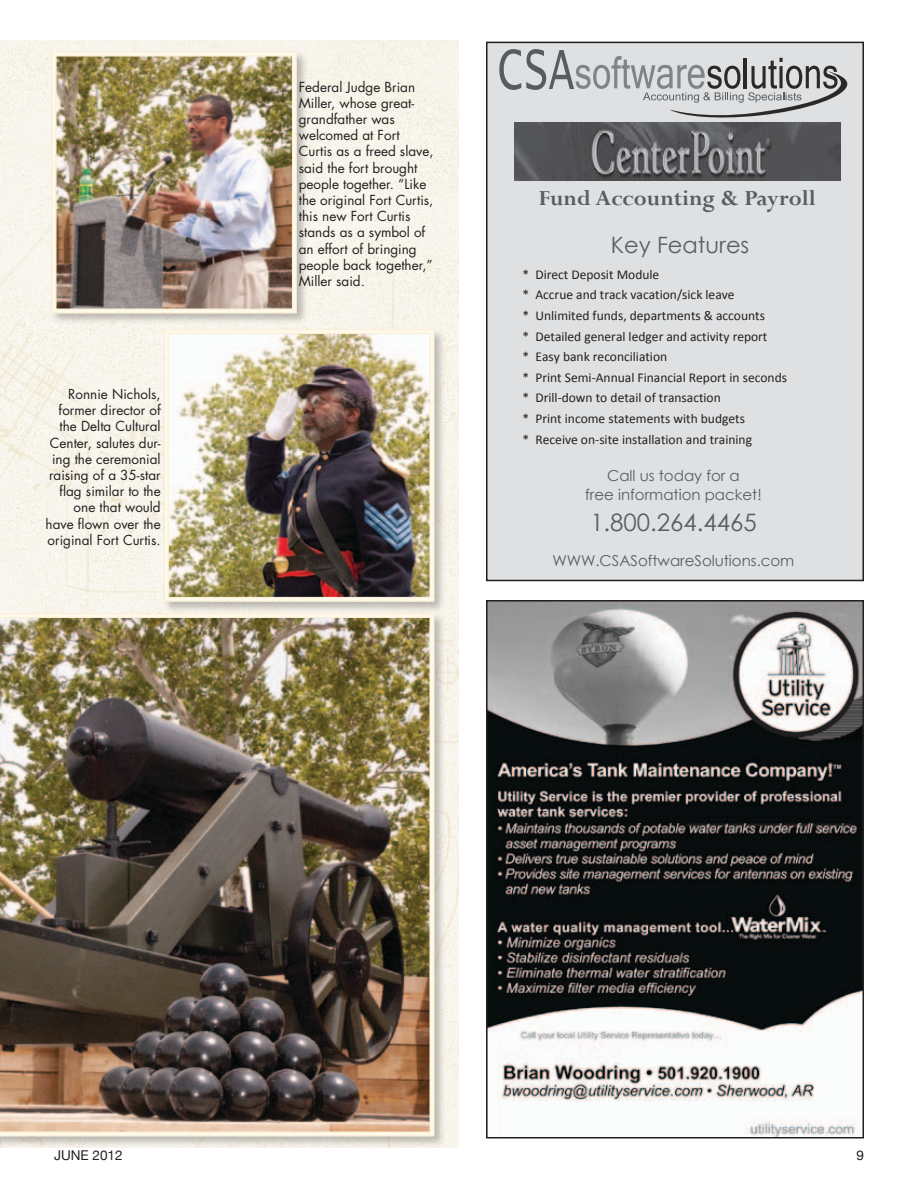
<style>
.page{position:relative;width:918px;height:1188px;background:#fff}
.page>*{position:absolute;margin:0;border:0;box-sizing:border-box;transform-origin:0 0}
.t1{font:700 24px "Perpetua";color:#5c5d60}
.t2{font:24px "Century Gothic";color:#5c5d60}
.t3{font:22.5px "Century Gothic";color:#5c5d60}
.t4{font:15px/18.5px "Century Gothic";color:#5c5d60;text-align:center}
.t5{font:13.5px/16.2px "Futura";color:#231f20}
.t6{font:13.5px/20.5px "Calibri";color:#231f20}
.t7{font:13.5px "Helvetica Neue";color:#231f20}
</style>
<div class="page">
<img style="left:0;top:40px;width:459px;height:1108px">
<div style="left:0;top:612px;width:446px;height:536px;background:#231f20;opacity:.28"></div>
<svg style="left:0;top:613px;width:435px;height:524px;background:#f7f1df"></svg>
<img style="left:0;top:617px;width:431px;height:516px">
<img style="left:489px;top:603px;width:372px;height:532px">
<div style="left:486px;top:600px;width:378px;height:538px;border:2px solid #231f20"></div>
<div style="left:487px;top:43px;width:375px;height:537px;background:#dfe0e1"></div>
<img style="left:514px;top:123px;width:326px;height:58px">
<svg style="left:499px;top:49px;width:348px;height:69px"></svg>
<div style="left:486px;top:42px;width:378px;height:539px;border:2px solid #231f20"></div>
<div style="left:50px;top:50px;width:259px;height:275px;background:#231f20;opacity:.28"></div>
<img style="left:51px;top:51px;width:246px;height:263px">
<div style="left:55px;top:55px;width:238px;height:255px;border:1px solid #f9eed8"></div>
<div style="left:163px;top:328px;width:283px;height:285px;background:#231f20;opacity:.28"></div>
<img style="left:164px;top:329px;width:271px;height:273px">
<div style="left:168px;top:333px;width:263px;height:265px;border:1px solid #f9eed8"></div>
<p class="t5" style="left:46px;top:386px;width:117px;text-align:right">Ronnie Nichols, former director of the Delta Cultural<br>Center, salutes dur&shy;ing the ceremonial raising of a 35-star flag similar to the one that would have flown over the original Fort Curtis.</p>
<p class="t5" style="left:299px;top:78px;width:136px">Federal Judge Brian<br>Miller, whose great&shy;grandfather was welcomed at Fort<br>Curtis as a freed slave, said the fort brought people together. “Like the original Fort Curtis, this new Fort Curtis stands as a symbol of an effort of bringing people back together,”<br>Miller said.</p>
<h1 class="t1" style="left:539px;top:183px;width:279px">Fund Accounting &amp; Payroll</h1>
<h2 class="t3" style="left:611px;top:229px;width:140px">Key Features</h2>
<p class="t6" style="left:523px;top:263px;width:266px">* Direct Deposit Module<br>* Accrue and track vacation/sick leave<br>* Unlimited funds, departments &amp; accounts<br>* Detailed general ledger and activity report<br>* Easy bank reconciliation<br>* Print Semi‐Annual Financial Report in seconds * Drill‐down to detail of transaction<br>* Print income statements with budgets<br>* Receive on‐site installation and training</p>
<p class="t4" style="left:585px;top:466px;width:178px">Call us today for a<br>free information packet!</p>
<h1 class="t2" style="left:590px;top:505px;width:168px">1.800.264.4465</h1>
<p class="t4" style="left:552px;top:551px;width:244px">WWW.CSASoftwareSolutions.com</p>
<p class="t7" style="left:54px;top:1148px;width:70px">JUNE 2012</p>
<p class="t7" style="left:856px;top:1148px;width:9px">9</p>
</div>
